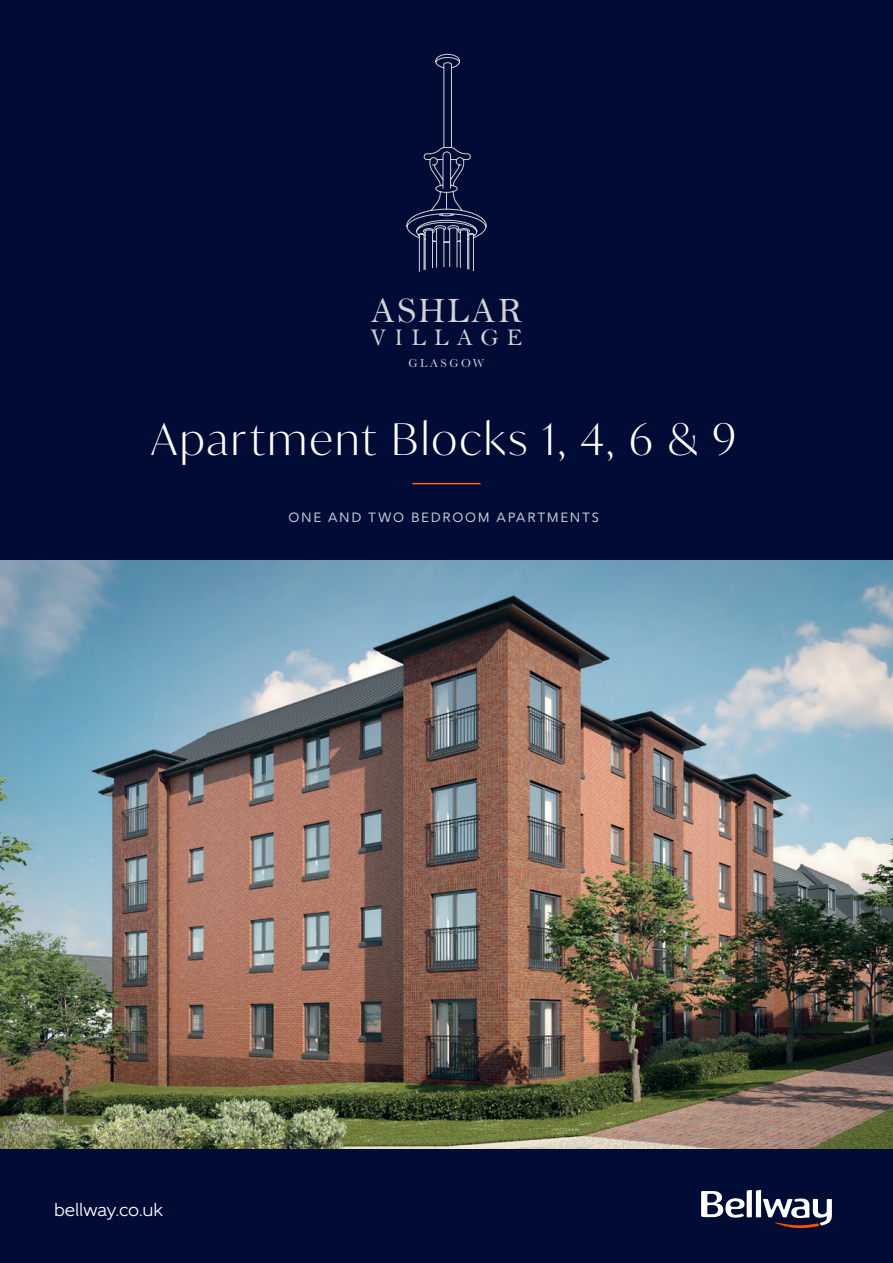
<style>
.page{position:relative;width:893px;height:1263px;background:#000b36}
.page>*{position:absolute;margin:0;border:0;box-sizing:border-box;transform-origin:0 0}
.t1{font:300 43.5px "Ivy Mode";letter-spacing:.065em;color:#fff}
.t2{font:36px "Bell";letter-spacing:.05em;color:#d1d2d4}
.t3{font:24px "Bell";letter-spacing:.33em;color:#d1d2d4}
.Ruchill_Body_White{font:18px "Gentleman 500";letter-spacing:-.01em;color:#fff}
.Ruchill_Sub-Headings{font:13.5px "Gentleman 600";letter-spacing:.125em;color:#bdc9d0}
.t4{font:12px "Baskerville";letter-spacing:.2em;color:#d1d2d4}
</style>
<div class="page">
<svg style="left:701px;top:1190px;width:131px;height:39px"></svg>
<img style="left:0;top:560px;width:893px;height:588px">
<svg style="left:406px;top:54px;width:81px;height:218px"></svg>
<hr style="left:412px;top:483px;width:68px;height:1px;background:#f36e21">
<p class="t2" style="left:371px;top:289px;width:153px">ASHLAR</p>
<p class="t3" style="left:370px;top:323px;width:154px">VILLAGE</p>
<p class="t4" style="left:409px;top:355px;width:77px">GLASGOW</p>
<p class="t1" style="left:151px;top:410px;width:587px">Apartment Blocks 1, 4, 6 &amp; 9</p>
<p class="Ruchill_Sub-Headings" style="left:288px;top:510px;width:312px">ONE AND TWO BEDROOM APARTMENTS</p>
<p class="Ruchill_Body_White" style="left:54px;top:1199px;width:111px">bellway.co.uk</p>
</div>
